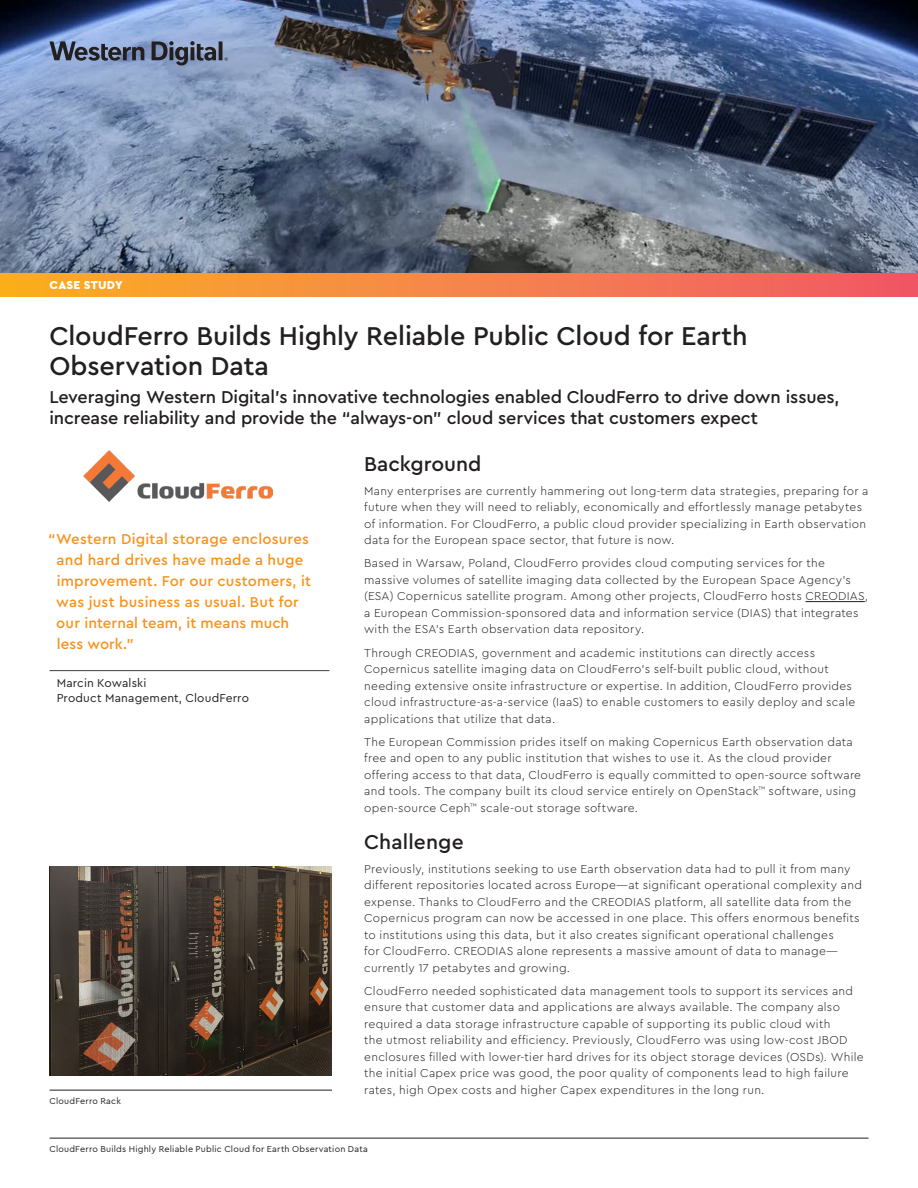
<style>
.page{position:relative;width:918px;height:1188px;background:#fff}
.page>*{position:absolute;margin:0;border:0;box-sizing:border-box;transform-origin:0 0}
.t1{font:500 27px/30px "Cera PRO";letter-spacing:-.005em;color:#231f20}
.t2{font:500 21px "Cera PRO";color:#231f20}
.t3{font:500 18px/21px "Cera PRO";letter-spacing:-.01em;color:#231f20}
.t4{font:500 15px/21px "Cera PRO";letter-spacing:.015em;color:#f7931d}
.t5{font:300 12px/16.5px "Cera PRO";letter-spacing:.025em;color:#231f20}
.t6{font:12px/15px "Cera PRO";letter-spacing:.015em;color:#231f20}
.t7{font:900 12px "Cera PRO";letter-spacing:.02em;color:#fff}
.t8{font:9px "Cera PRO";letter-spacing:.025em;color:#231f20}
</style>
<div class="page">
<img style="left:0;top:0;width:918px;height:274px">
<div style="left:0;top:274px;width:918px;height:23px;background:linear-gradient(to right,#fab023,#f0596a)"></div>
<hr style="left:805px;top:601px;width:60px;height:1px;background:#231f20">
<hr style="left:49px;top:1138px;width:820px;height:1px;background:#231f20">
<svg style="left:49px;top:41px;width:95px;height:20px;background:#626f8a"></svg>
<svg style="left:152px;top:41px;width:76px;height:24px;background:#657088"></svg>
<hr style="left:49px;top:670px;width:280px;height:1px;background:#3e3e3f">
<img style="left:84px;top:450px;width:189px;height:52px">
<img style="left:49px;top:866px;width:283px;height:210px">
<hr style="left:50px;top:1090px;width:282px;height:1px;background:#231f20">
<p class="t7" style="left:50px;top:277px;width:75px">CASE STUDY</p>
<h1 class="t1" style="left:49px;top:320px;width:700px">CloudFerro Builds Highly Reliable Public Cloud for Earth<br>Observation Data</h1>
<h3 class="t3" style="left:49px;top:386px;width:792px">Leveraging Western Digital’s innovative technologies enabled CloudFerro to drive down issues, increase reliability and provide the “always-on” cloud services that customers expect</h3>
<h2 class="t2" style="left:364px;top:450px;width:119px">Background</h2>
<p class="t5" style="left:364px;top:482px;width:506px">Many enterprises are currently hammering out long-term data strategies, preparing for a future when they will need to reliably, economically and effortlessly manage petabytes of information. For CloudFerro, a public cloud provider specializing in Earth observation data for the European space sector, that future is now.</p>
<p class="t5" style="left:364px;top:555px;width:505px">Based in Warsaw, Poland, CloudFerro provides cloud computing services for the massive volumes of satellite imaging data collected by the European Space Agency’s (ESA) Copernicus satellite program. Among other projects, CloudFerro hosts CREODIAS, a European Commission-sponsored data and information service (DIAS) that integrates with the ESA’s Earth observation data repository.</p>
<p class="t5" style="left:364px;top:644px;width:493px">Through CREODIAS, government and academic institutions can directly access Copernicus satellite imaging data on CloudFerro’s self-built public cloud, without needing extensive onsite infrastructure or expertise. In addition, CloudFerro provides cloud infrastructure-as-a-service (IaaS) to enable customers to easily deploy and scale applications that utilize that data.</p>
<p class="t5" style="left:364px;top:733px;width:498px">The European Commission prides itself on making Copernicus Earth observation data free and open to any public institution that wishes to use it. As the cloud provider offering access to that data, CloudFerro is equally committed to open-source software and tools. The company built its cloud service entirely on OpenStack<sup>™</sup> software, using open-source Ceph<sup>™</sup> scale-out storage software.</p>
<h2 class="t2" style="left:364px;top:828px;width:101px">Challenge</h2>
<p class="t5" style="left:364px;top:860px;width:499px">Previously, institutions seeking to use Earth observation data had to pull it from many different repositories located across Europe—at significant operational complexity and expense. Thanks to CloudFerro and the CREODIAS platform, all satellite data from the Copernicus program can now be accessed in one place. This offers enormous benefits to institutions using this data, but it also creates significant operational challenges<br>for CloudFerro. CREODIAS alone represents a massive amount of data to manage— currently 17 petabytes and growing.</p>
<p class="t5" style="left:364px;top:982px;width:501px">CloudFerro needed sophisticated data management tools to support its services and ensure that customer data and applications are always available. The company also required a data storage infrastructure capable of supporting its public cloud with<br>the utmost reliability and efficiency. Previously, CloudFerro was using low-cost JBOD enclosures filled with lower-tier hard drives for its object storage devices (OSDs). While the initial Capex price was good, the poor quality of components lead to high failure rates, high Opex costs and higher Capex expenditures in the long run.</p>
<p class="t4" style="left:56px;top:528px;width:256px;text-indent:-8px">“Western Digital storage enclosures and hard drives have made a huge improvement. For our customers, it was just business as usual. But for our internal team, it means much less work.”</p>
<p class="t6" style="left:57px;top:675px;width:194px">Marcin Kowalski<br>Product Management, CloudFerro</p>
<p class="t8" style="left:50px;top:1095px;width:73px">CloudFerro Rack</p>
<p class="t8" style="left:49px;top:1143px;width:320px">CloudFerro Builds Highly Reliable Public Cloud for Earth Observation Data</p>
</div>
